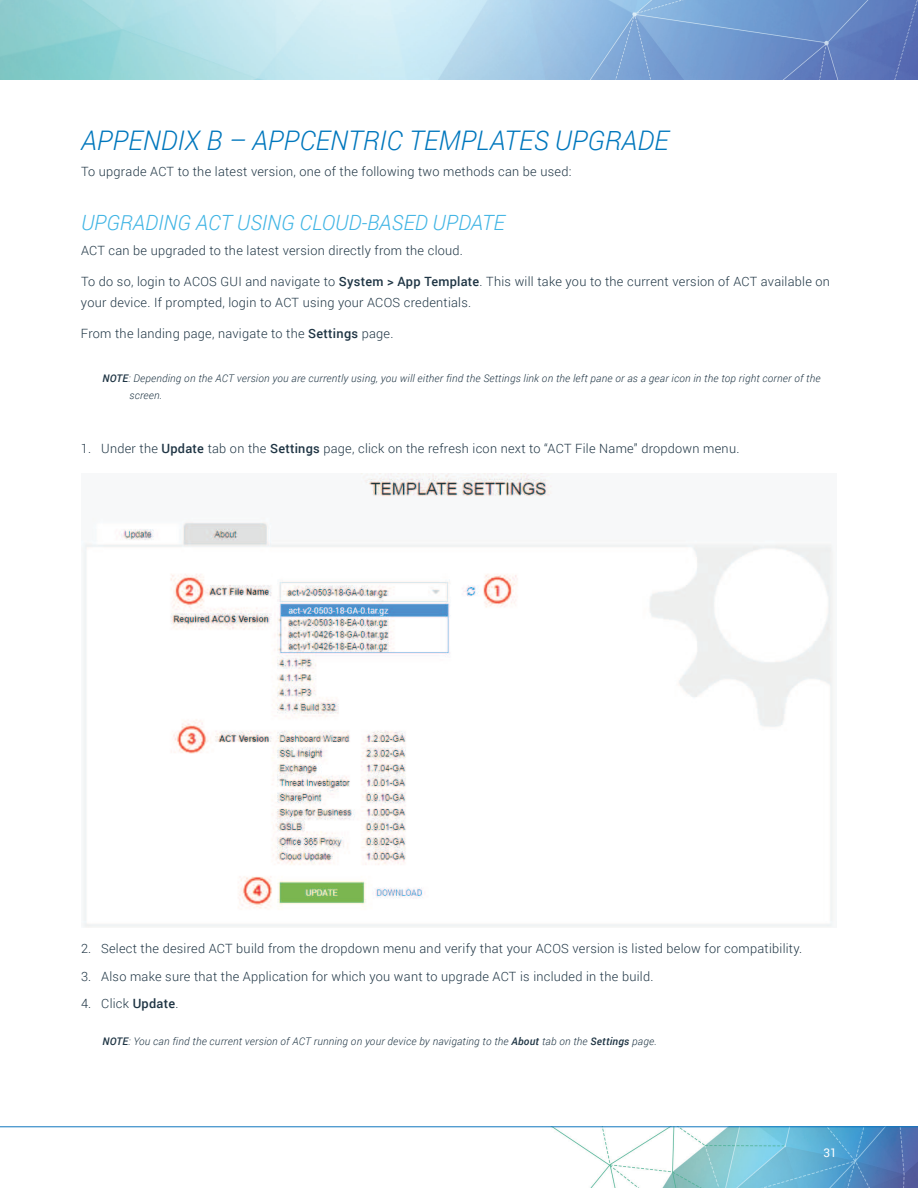
<style>
.page{position:relative;width:918px;height:1188px;background:#fff}
.page>*{position:absolute;margin:0;border:0;box-sizing:border-box;transform-origin:0 0}
.t1{font:italic 300 27px "Roboto";color:#0077bd}
.t2{font:italic 300 21px "Roboto";color:#3fb4e4}
.t3{font:300 12.75px/21px "Roboto";letter-spacing:.02em;color:#1f3544}
.t4{font:12px "Roboto";color:#fff}
.t5{font:italic 300 10.5px/16.5px "Roboto";letter-spacing:.02em;color:#1f3544}
.s1{font-weight:500}
</style>
<div class="page">
<img style="left:0;top:1126px;width:918px;height:62px">
<hr style="left:0;top:1127px;width:918px;height:1px;background:#1077be">
<img style="left:0;top:0;width:918px;height:80px">
<img style="left:83px;top:473px;width:750px;height:455px">
<h1 class="t1" style="left:81px;top:129px;width:589px">APPENDIX B – APPCENTRIC TEMPLATES UPGRADE</h1>
<p class="t3" style="left:81px;top:160px;width:492px">To upgrade ACT to the latest version, one of the following two methods can be used:</p>
<h2 class="t2" style="left:81px;top:213px;width:425px">UPGRADING ACT USING CLOUD-BASED UPDATE</h2>
<p class="t3" style="left:81px;top:241px;width:383px">ACT can be upgraded to the latest version directly from the cloud.</p>
<p class="t3" style="left:81px;top:271px;width:751px">To do so, login to ACOS GUI and navigate to <span class="s1">System &gt; App Template</span>. This will take you to the current version of ACT available on your device. If prompted, login to ACT using your ACOS credentials.</p>
<p class="t3" style="left:81px;top:324px;width:314px">From the landing page, navigate to the <span class="s1">Settings</span> page.</p>
<p class="t5" style="left:130px;top:371px;width:692px;text-indent:-27px"><span class="s1">NOTE</span>: Depending on the ACT version you are currently using, you will either find the Settings link on the left pane or as a gear icon in the top right corner of the screen.</p>
<p class="t3" style="left:81px;top:439px;width:660px">1. Under the <span class="s1">Update</span> tab on the <span class="s1">Settings</span> page, click on the refresh icon next to “ACT File Name” dropdown menu.</p>
<p class="t3" style="left:81px;top:939px;width:723px">2. Select the desired ACT build from the dropdown menu and verify that your ACOS version is listed below for compatibility.</p>
<p class="t3" style="left:81px;top:966px;width:574px">3. Also make sure that the Application for which you want to upgrade ACT is included in the build.</p>
<p class="t3" style="left:81px;top:994px;width:99px">4. Click <span class="s1">Update</span>.</p>
<p class="t5" style="left:103px;top:1034px;width:556px"><span class="s1">NOTE</span>: You can find the current version of ACT running on your device by navigating to the <span class="s1">About</span> tab on the <span class="s1">Settings</span> page.</p>
<p class="t4" style="left:823px;top:1147px;width:15px">31</p>
</div>
